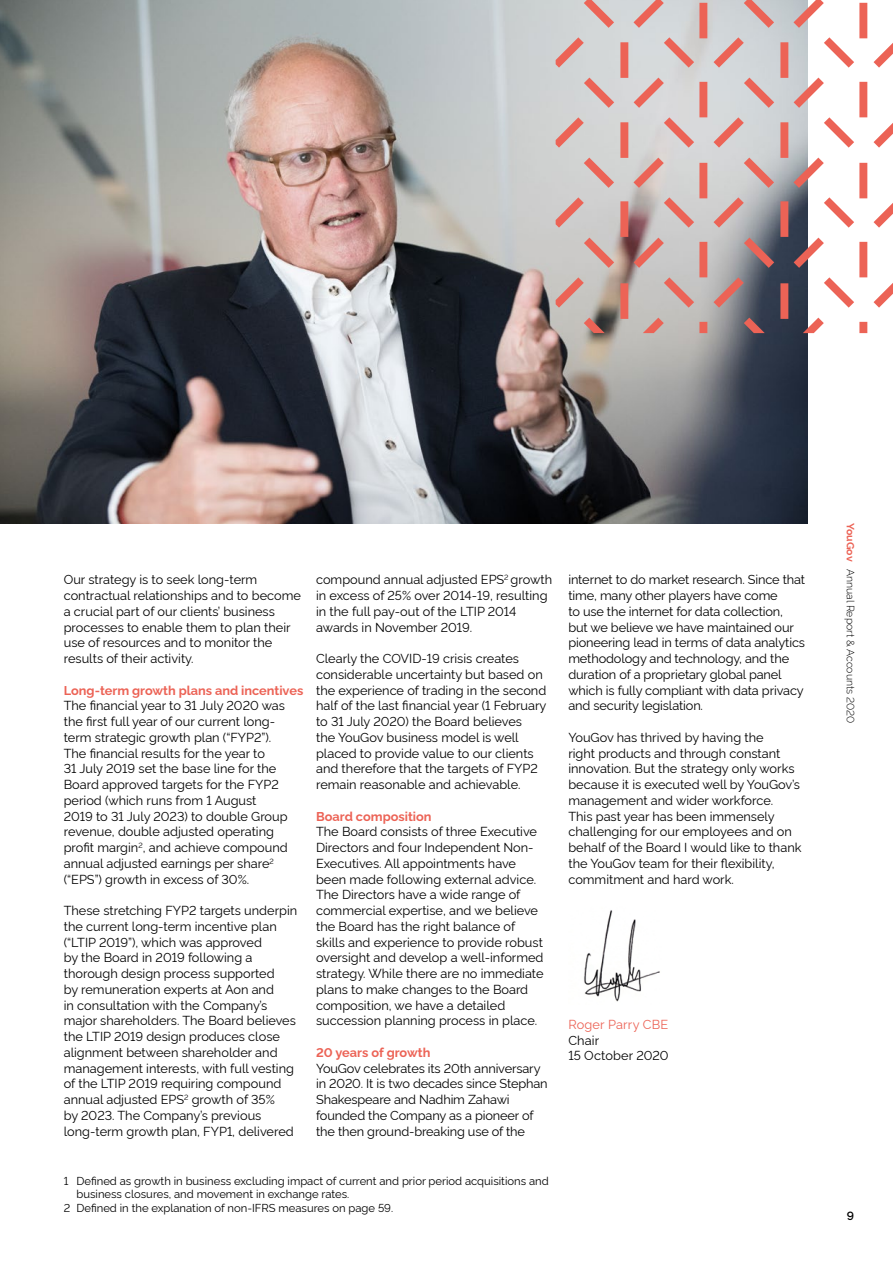
<style>
.page{position:relative;width:893px;height:1263px;background:#fff}
.page>*{position:absolute;margin:0;border:0;box-sizing:border-box;transform-origin:0 0}
.t1{font:12.75px/15.8px "Rawline";color:#000}
.t2{font:700 12.75px "Rawline";color:#ec6356}
.t3{font:12.75px "Rawline";letter-spacing:.01em;color:#ec6356}
.t4{font:600 12px "Rawline";color:#000}
.t5{font:11.25px "Rawline";color:#000}
.t6{font:300 10.5px "Rawline";color:#000}
.s1{font-weight:700;color:#ec6356}
</style>
<div class="page">
<img style="left:0;top:0;width:808px;height:523px">
<svg style="left:556px;top:0;width:268px;height:333px;background:#c5b5b5"></svg>
<svg style="left:824px;top:3px;width:69px;height:330px"></svg>
<img style="left:584px;top:910px;width:76px;height:92px">
<p class="t1" style="left:316px;top:570px;width:237px">compound annual adjusted EPS<sup>2</sup> growth in excess of 25% over 2014-19, resulting in the full pay-out of the LTIP 2014 awards in November 2019.</p>
<p class="t1" style="left:316px;top:649px;width:232px">Clearly the COVID-19 crisis creates considerable uncertainty but based on the experience of trading in the second half of the last financial year (1 February to 31 July 2020) the Board believes<br>the YouGov business model is well placed to provide value to our clients and therefore that the targets of FYP2 remain reasonable and achievable.</p>
<p class="t2" style="left:316px;top:806px;width:117px">Board composition</p>
<p class="t1" style="left:316px;top:822px;width:229px">The Board consists of three Executive Directors and four Independent Non-Executives. All appointments have been made following external advice.<br>The Directors have a wide range of commercial expertise, and we believe the Board has the right balance of skills and experience to provide robust oversight and develop a well-informed strategy. While there are no immediate plans to make changes to the Board composition, we have a detailed succession planning process in place.</p>
<p class="t2" style="left:316px;top:1042px;width:116px">20 years of growth</p>
<p class="t1" style="left:316px;top:1059px;width:233px">YouGov celebrates its 20th anniversary in 2020. It is two decades since Stephan Shakespeare and Nadhim Zahawi founded the Company as a pioneer of the then ground-breaking use of the</p>
<p class="t5" style="left:64px;top:1172px;width:486px">1 Defined as growth in business excluding impact of current and prior period acquisitions and</p>
<p class="t5" style="left:77px;top:1185px;width:274px">business closures, and movement in exchange rates.</p>
<p class="t5" style="left:64px;top:1199px;width:331px">2 Defined in the explanation of non-IFRS measures on page 59.</p>
<p class="t1" style="left:64px;top:570px;width:239px">Our strategy is to seek long-term contractual relationships and to become a crucial part of our clients’ business processes to enable them to plan their use of resources and to monitor the results of their activity.</p>
<p class="t2" style="left:64px;top:680px;width:241px">Long-term growth plans and incentives</p>
<p class="t1" style="left:64px;top:696px;width:225px">The financial year to 31 July 2020 was the first full year of our current long&shy;term strategic growth plan (“FYP2”).<br>The financial results for the year to<br>31 July 2019 set the base line for the Board approved targets for the FYP2 period (which runs from 1 August 2019 to 31 July 2023) to double Group revenue, double adjusted operating profit margin<sup>2</sup>, and achieve compound annual adjusted earnings per share<sup>2 </sup>(“EPS”) growth in excess of 30%.</p>
<p class="t1" style="left:64px;top:901px;width:235px">These stretching FYP2 targets underpin the current long-term incentive plan (“LTIP 2019”), which was approved<br>by the Board in 2019 following a thorough design process supported<br>by remuneration experts at Aon and<br>in consultation with the Company’s major shareholders. The Board believes the LTIP 2019 design produces close alignment between shareholder and management interests, with full vesting of the LTIP 2019 requiring compound annual adjusted EPS<sup>2</sup> growth of 35%<br>by 2023. The Company’s previous long-term growth plan, FYP1, delivered</p>
<p class="t1" style="left:568px;top:570px;width:238px">internet to do market research. Since that time, many other players have come<br>to use the internet for data collection, but we believe we have maintained our pioneering lead in terms of data analytics methodology and technology, and the duration of a proprietary global panel which is fully compliant with data privacy and security legislation.</p>
<p class="t1" style="left:568px;top:728px;width:235px">YouGov has thrived by having the<br>right products and through constant innovation. But the strategy only works because it is executed well by YouGov’s management and wider workforce.<br>This past year has been immensely challenging for our employees and on behalf of the Board I would like to thank the YouGov team for their flexibility, commitment and hard work.</p>
<p class="t3" style="left:568px;top:1014px;width:101px">Roger Parry CBE</p>
<p class="t1" style="left:568px;top:1031px;width:102px">Chair<br>15 October 2020</p>
<p class="t6" style="left:859px;top:523px;width:202px;rotate:90deg"><span class="s1">YouGov</span> Annual Report &amp; Accounts 2020</p>
<p class="t4" style="left:847px;top:1207px;width:9px">9</p>
</div>
